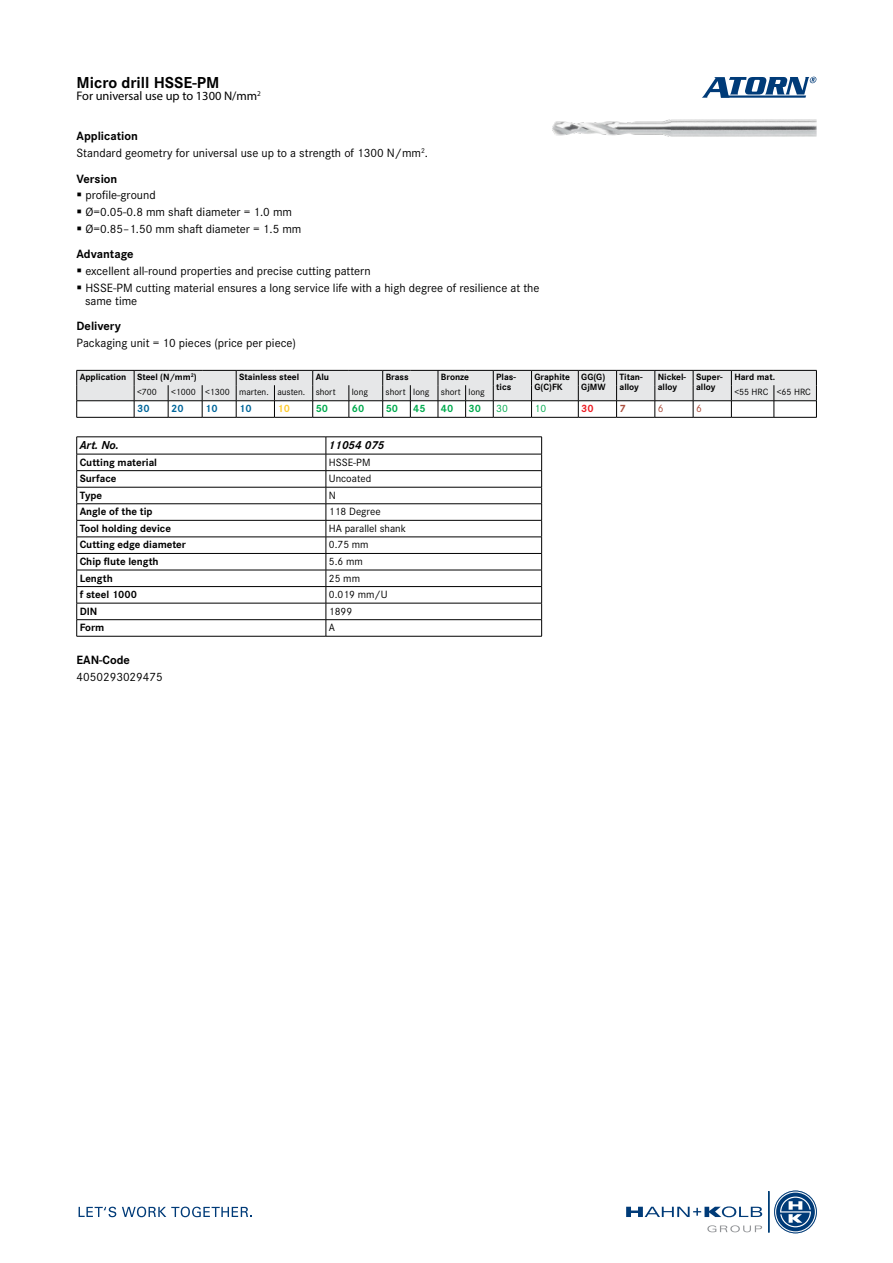
<style>
.page{position:relative;width:893px;height:1263px;background:#fff}
.page>*{position:absolute;margin:0;border:0;box-sizing:border-box;transform-origin:0 0}
.t1{font:700 16.5px "Corporate S Pro";color:#000}
.t2{font:12.45px/16.8px "Corporate S Pro";color:#000}
.t3{font:700 12.45px "Corporate S Pro";color:#000}
.t4{font:12.45px "Myriad Pro";color:#000}
.t5{font:italic 700 12px "Corporate S Pro";color:#000}
.t6{font:700 10.95px "Corporate S Pro";color:#000}
.t7{font:10.95px "Corporate S Pro";color:#000}
.t8{font:700 10.95px "Corporate S Pro";color:#00ab4e}
.t9{font:700 10.95px "Corporate S Pro";color:#00669b}
.t10{font:10.95px "Corporate S Pro";color:#00ab4e}
.t11{font:700 10.95px "Corporate S Pro";color:#ffcc31}
.t12{font:700 10.95px "Corporate S Pro";color:#ed1d24}
.t13{font:10.95px "Corporate S Pro";color:#aa4e3d}
.t14{font:700 10.95px "Corporate S Pro";color:#aa4e3d}
.t15{font:700 9.45px/9.4px "Corporate S Pro";color:#000}
.t16{font:9.45px "Corporate S Pro";color:#000}
.s1{font-weight:700}
</style>
<div class="page">
<img style="left:553px;top:119px;width:263px;height:17px">
<svg style="left:702px;top:77px;width:114px;height:21px"></svg>
<svg style="left:626px;top:1206px;width:136px;height:11px"></svg>
<hr style="left:768px;top:1191px;width:1px;height:41px;background:#003b78">
<svg style="left:775px;top:1191px;width:41px;height:42px"></svg>
<div style="left:774px;top:1191px;width:42px;height:42px;border:2px solid #fff;border-radius:50%"></div>
<div style="left:774px;top:1191px;width:42px;height:42px;border:1px solid #003b78;border-radius:50%"></div>
<svg style="left:707px;top:1225px;width:55px;height:7px"></svg>
<svg style="left:79px;top:1207px;width:37px;height:10px"></svg>
<svg style="left:122px;top:1206px;width:130px;height:11px"></svg>
<svg style="left:76px;top:370px;width:741px;height:48px"></svg>
<hr style="left:774px;top:417px;width:43px;height:1px;background:#000">
<hr style="left:77px;top:437px;width:249px;height:1px;background:#000">
<hr style="left:326px;top:437px;width:216px;height:1px;background:#000">
<hr style="left:77px;top:454px;width:249px;height:1px;background:#000">
<hr style="left:326px;top:454px;width:216px;height:1px;background:#000">
<hr style="left:77px;top:470px;width:249px;height:1px;background:#000">
<hr style="left:326px;top:470px;width:216px;height:1px;background:#000">
<hr style="left:77px;top:487px;width:249px;height:1px;background:#000">
<hr style="left:326px;top:487px;width:216px;height:1px;background:#000">
<hr style="left:77px;top:503px;width:249px;height:1px;background:#000">
<hr style="left:326px;top:503px;width:216px;height:1px;background:#000">
<hr style="left:77px;top:520px;width:249px;height:1px;background:#000">
<hr style="left:326px;top:520px;width:216px;height:1px;background:#000">
<hr style="left:77px;top:537px;width:249px;height:1px;background:#000">
<hr style="left:326px;top:537px;width:216px;height:1px;background:#000">
<hr style="left:77px;top:553px;width:249px;height:1px;background:#000">
<hr style="left:326px;top:553px;width:216px;height:1px;background:#000">
<hr style="left:77px;top:570px;width:249px;height:1px;background:#000">
<hr style="left:326px;top:570px;width:216px;height:1px;background:#000">
<hr style="left:77px;top:586px;width:249px;height:1px;background:#000">
<hr style="left:326px;top:586px;width:216px;height:1px;background:#000">
<hr style="left:77px;top:603px;width:249px;height:1px;background:#000">
<hr style="left:326px;top:603px;width:216px;height:1px;background:#000">
<hr style="left:77px;top:619px;width:249px;height:1px;background:#000">
<svg style="left:76px;top:437px;width:1px;height:199px"></svg>
<hr style="left:77px;top:636px;width:249px;height:1px;background:#000">
<hr style="left:326px;top:619px;width:216px;height:1px;background:#000">
<svg style="left:326px;top:437px;width:1px;height:199px"></svg>
<svg style="left:541px;top:437px;width:1px;height:199px"></svg>
<hr style="left:326px;top:636px;width:216px;height:1px;background:#000">
<h1 class="t1" style="left:77px;top:69px;width:144px">Micro drill HSSE-PM</h1>
<p class="t4" style="left:77px;top:88px;width:186px">For universal use up to 1300 N/mm<sup>2</sup></p>
<p class="t2" style="left:77px;top:127px;width:353px"><span class="s1">Application<br></span>Standard geometry for universal use up to a strength of 1300 N/mm<sup>2</sup>.</p>
<p class="t3" style="left:77px;top:169px;width:42px">Version</p>
<p class="t2" style="left:85px;top:186px;width:218px">profile-ground<br>Ø=0.05-0.8 mm shaft diameter = 1.0 mm<br>Ø=0.85–1.50 mm shaft diameter = 1.5 mm</p>
<p class="t3" style="left:77px;top:244px;width:59px">Advantage</p>
<p class="t2" style="left:85px;top:262px;width:456px">excellent all-round properties and precise cutting pattern<br>HSSE-PM cutting material ensures a long service life with a high degree of resilience at the</p>
<p class="t2" style="left:85px;top:291px;width:54px">same time</p>
<p class="t3" style="left:77px;top:316px;width:46px">Delivery</p>
<p class="t2" style="left:77px;top:333px;width:221px">Packaging unit = 10 pieces (price per piece)</p>
<p class="t15" style="left:80px;top:372px;width:119px">Application Steel (N/mm<sup>2</sup>)</p>
<p class="t15" style="left:239px;top:372px;width:62px">Stainless steel</p>
<p class="t15" style="left:316px;top:372px;width:15px">Alu</p>
<p class="t15" style="left:386px;top:372px;width:25px">Brass</p>
<p class="t15" style="left:441px;top:372px;width:30px">Bronze</p>
<p class="t15" style="left:496px;top:372px;width:21px">Plas&shy;tics</p>
<p class="t15" style="left:534px;top:372px;width:37px">Graphite<br>G(C)FK</p>
<p class="t15" style="left:581px;top:372px;width:26px">GG(G)<br>GjMW</p>
<p class="t15" style="left:619px;top:372px;width:25px">Titan&shy;alloy</p>
<p class="t15" style="left:658px;top:372px;width:30px">Nickel&shy;alloy</p>
<p class="t15" style="left:696px;top:372px;width:28px">Super&shy;alloy</p>
<p class="t15" style="left:734px;top:372px;width:42px">Hard mat.</p>
<p class="t16" style="left:137px;top:385px;width:21px">&lt;700</p>
<p class="t16" style="left:171px;top:385px;width:166px">&lt;1000 &lt;1300 marten. austen. short</p>
<p class="t16" style="left:352px;top:385px;width:18px">long</p>
<p class="t16" style="left:386px;top:385px;width:101px">short long short long</p>
<p class="t16" style="left:734px;top:385px;width:78px">&lt;55 HRC &lt;65 HRC</p>
<p class="t9" style="left:137px;top:400px;width:14px">30</p>
<p class="t9" style="left:171px;top:400px;width:14px">20</p>
<p class="t9" style="left:205px;top:400px;width:14px">10</p>
<p class="t9" style="left:239px;top:400px;width:14px">10</p>
<p class="t11" style="left:277px;top:400px;width:14px">10</p>
<p class="t8" style="left:316px;top:400px;width:14px">50</p>
<p class="t8" style="left:352px;top:400px;width:14px">60</p>
<p class="t8" style="left:386px;top:400px;width:14px">50</p>
<p class="t8" style="left:413px;top:400px;width:14px">45</p>
<p class="t8" style="left:441px;top:400px;width:14px">40</p>
<p class="t8" style="left:469px;top:400px;width:14px">30</p>
<p class="t10" style="left:496px;top:401px;width:13px">30</p>
<p class="t10" style="left:534px;top:401px;width:13px">10</p>
<p class="t12" style="left:581px;top:400px;width:14px">30</p>
<p class="t14" style="left:620px;top:400px;width:8px">7</p>
<p class="t13" style="left:658px;top:401px;width:7px">6</p>
<p class="t13" style="left:696px;top:401px;width:7px">6</p>
<p class="t5" style="left:80px;top:436px;width:41px">Art. No.</p>
<p class="t5" style="left:329px;top:436px;width:57px">11054 075</p>
<p class="t6" style="left:80px;top:453px;width:79px">Cutting material</p>
<p class="t7" style="left:329px;top:454px;width:43px">HSSE-PM</p>
<p class="t6" style="left:80px;top:470px;width:38px">Surface</p>
<p class="t7" style="left:329px;top:471px;width:44px">Uncoated</p>
<p class="t6" style="left:80px;top:486px;width:24px">Type</p>
<p class="t7" style="left:329px;top:487px;width:9px">N</p>
<p class="t6" style="left:80px;top:503px;width:74px">Angle of the tip</p>
<p class="t7" style="left:329px;top:504px;width:53px">118 Degree</p>
<p class="t6" style="left:80px;top:520px;width:93px">Tool holding device</p>
<p class="t7" style="left:329px;top:520px;width:79px">HA parallel shank</p>
<p class="t6" style="left:80px;top:536px;width:108px">Cutting edge diameter</p>
<p class="t7" style="left:329px;top:537px;width:41px">0.75 mm</p>
<p class="t6" style="left:80px;top:553px;width:81px">Chip flute length</p>
<p class="t7" style="left:329px;top:553px;width:35px">5.6 mm</p>
<p class="t6" style="left:80px;top:569px;width:35px">Length</p>
<p class="t7" style="left:329px;top:570px;width:33px">25 mm</p>
<p class="t6" style="left:80px;top:586px;width:59px">f steel 1000</p>
<p class="t7" style="left:329px;top:586px;width:60px">0.019 mm/U</p>
<p class="t6" style="left:80px;top:602px;width:19px">DIN</p>
<p class="t7" style="left:329px;top:603px;width:25px">1899</p>
<p class="t6" style="left:80px;top:619px;width:26px">Form</p>
<p class="t7" style="left:329px;top:620px;width:8px">A</p>
<p class="t3" style="left:77px;top:650px;width:55px">EAN-Code</p>
<p class="t2" style="left:77px;top:667px;width:88px">4050293029475</p>
</div>
